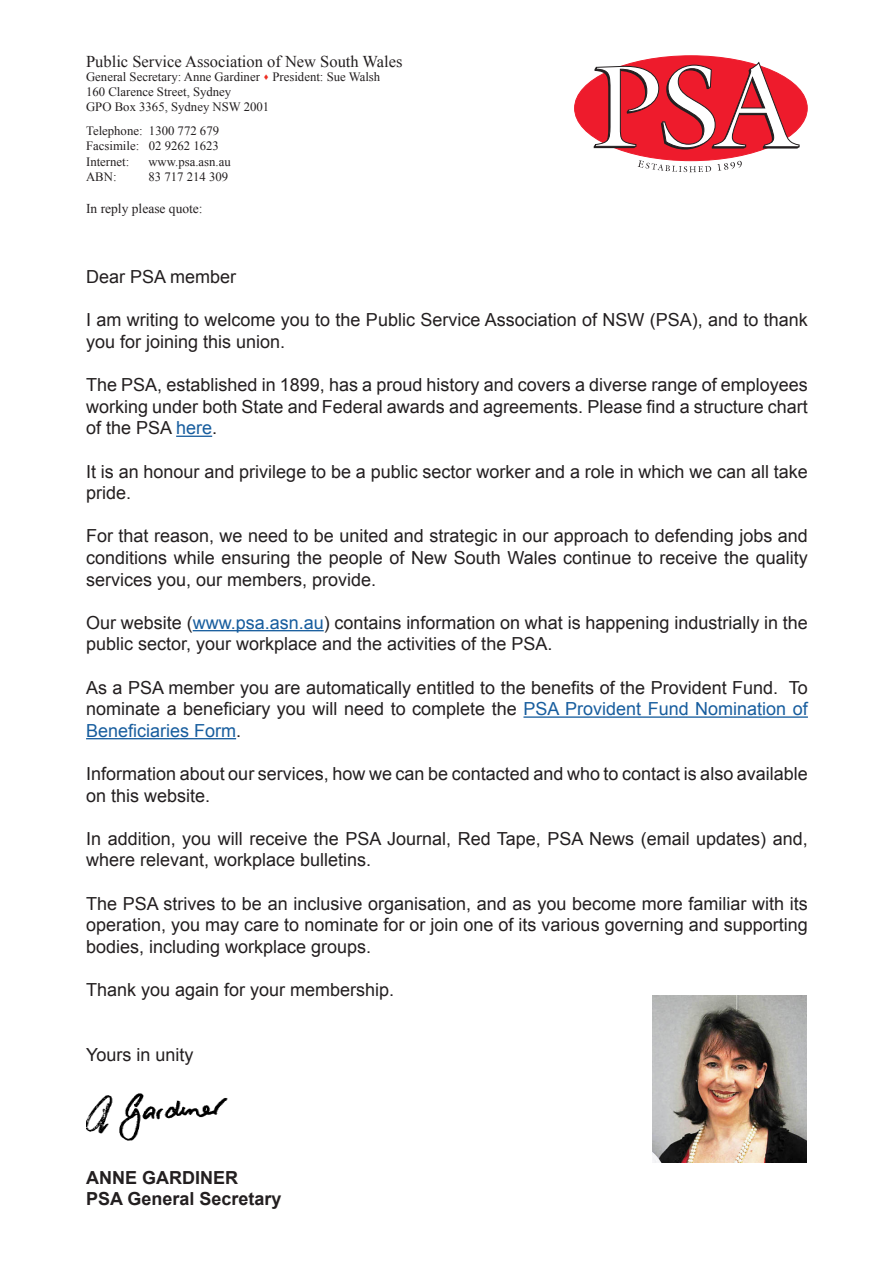
<style>
.page{position:relative;width:893px;height:1263px;background:#fff}
.page>*{position:absolute;margin:0;border:0;box-sizing:border-box;transform-origin:0 0}
.t1{font:18px/21.6px "Arial";color:#231f20}
.t2{font:700 18px "Arial";color:#231f20}
.t3{font:16.5px "Times New Roman";color:#231f20}
.t4{font:13.5px "Times New Roman";color:#231f20}
.t5{font:12.75px "Times New Roman";color:#231f20}
.s1{color:#ee2e22}
.s2{color:#175d9e}
</style>
<div class="page">
<div style="left:575px;top:56px;width:232px;height:105px;background:#ee1b2c;border-radius:50%"></div>
<svg style="left:594px;top:61px;width:206px;height:89px"></svg>
<svg style="left:637px;top:160px;width:74px;height:12px"></svg>
<svg style="left:717px;top:161px;width:25px;height:10px"></svg>
<hr style="left:176px;top:436px;width:36px;height:1px;background:#175d9e">
<hr style="left:193px;top:630px;width:131px;height:1px;background:#175d9e">
<hr style="left:523px;top:716px;width:285px;height:2px;background:#175d9e">
<hr style="left:86px;top:738px;width:150px;height:1px;background:#175d9e">
<img style="left:86px;top:1093px;width:142px;height:48px">
<img style="left:652px;top:996px;width:154px;height:166px">
<p class="t3" style="left:86px;top:50px;width:318px">Public Service Association of New South Wales</p>
<p class="t5" style="left:86px;top:68px;width:296px">General Secretary: Anne Gardiner <span class="s1">▲</span> President: Sue Walsh</p>
<p class="t5" style="left:86px;top:83px;width:147px">160 Clarence Street, Sydney</p>
<p class="t5" style="left:86px;top:98px;width:185px">GPO Box 3365, Sydney NSW 2001</p>
<p class="t5" style="left:86px;top:122px;width:134px">Telephone: 1300 772 679</p>
<p class="t5" style="left:86px;top:137px;width:134px">Facsimile: 02 9262 1623</p>
<p class="t5" style="left:86px;top:153px;width:45px">Internet:</p>
<p class="t5" style="left:148px;top:153px;width:84px">www.psa.asn.au</p>
<p class="t5" style="left:86px;top:168px;width:32px">ABN:</p>
<p class="t5" style="left:148px;top:168px;width:81px">83 717 214 309</p>
<p class="t4" style="left:86px;top:200px;width:118px">In reply please quote:</p>
<p class="t1" style="left:86px;top:266px;width:152px">Dear PSA member</p>
<p class="t1" style="left:86px;top:309px;width:723px">I am writing to welcome you to the Public Service Association of NSW (PSA), and to thank you for joining this union.</p>
<p class="t1" style="left:86px;top:374px;width:723px;text-align:justify">The PSA, established in 1899, has a proud history and covers a diverse range of employees working under both State and Federal awards and agreements. Please find a structure chart of the PSA <span class="s2">here</span>.</p>
<p class="t1" style="left:86px;top:461px;width:723px">It is an honour and privilege to be a public sector worker and a role in which we can all take pride.</p>
<p class="t1" style="left:86px;top:525px;width:723px;text-align:justify">For that reason, we need to be united and strategic in our approach to defending jobs and conditions while ensuring the people of New South Wales continue to receive the quality services you, our members, provide.</p>
<p class="t1" style="left:86px;top:612px;width:723px">Our website (<span class="s2">www.psa.asn.au</span>) contains information on what is happening industrially in the public sector, your workplace and the activities of the PSA.</p>
<p class="t1" style="left:86px;top:677px;width:723px;text-align:justify">As a PSA member you are automatically entitled to the benefits of the Provident Fund. To nominate a beneficiary you will need to complete the <span class="s2">PSA Provident Fund Nomination of Beneficiaries Form</span>.</p>
<p class="t1" style="left:86px;top:763px;width:723px">Information about our services, how we can be contacted and who to contact is also available on this website.</p>
<p class="t1" style="left:86px;top:828px;width:723px">In addition, you will receive the PSA Journal, Red Tape, PSA News (email updates) and, where relevant, workplace bulletins.</p>
<p class="t1" style="left:86px;top:893px;width:723px;text-align:justify">The PSA strives to be an inclusive organisation, and as you become more familiar with its operation, you may care to nominate for or join one of its various governing and supporting bodies, including workplace groups.</p>
<p class="t1" style="left:86px;top:979px;width:310px">Thank you again for your membership.</p>
<p class="t1" style="left:86px;top:1044px;width:109px">Yours in unity</p>
<p class="t2" style="left:86px;top:1165px;width:153px">ANNE GARDINER</p>
<p class="t2" style="left:86px;top:1187px;width:197px">PSA General Secretary</p>
</div>
